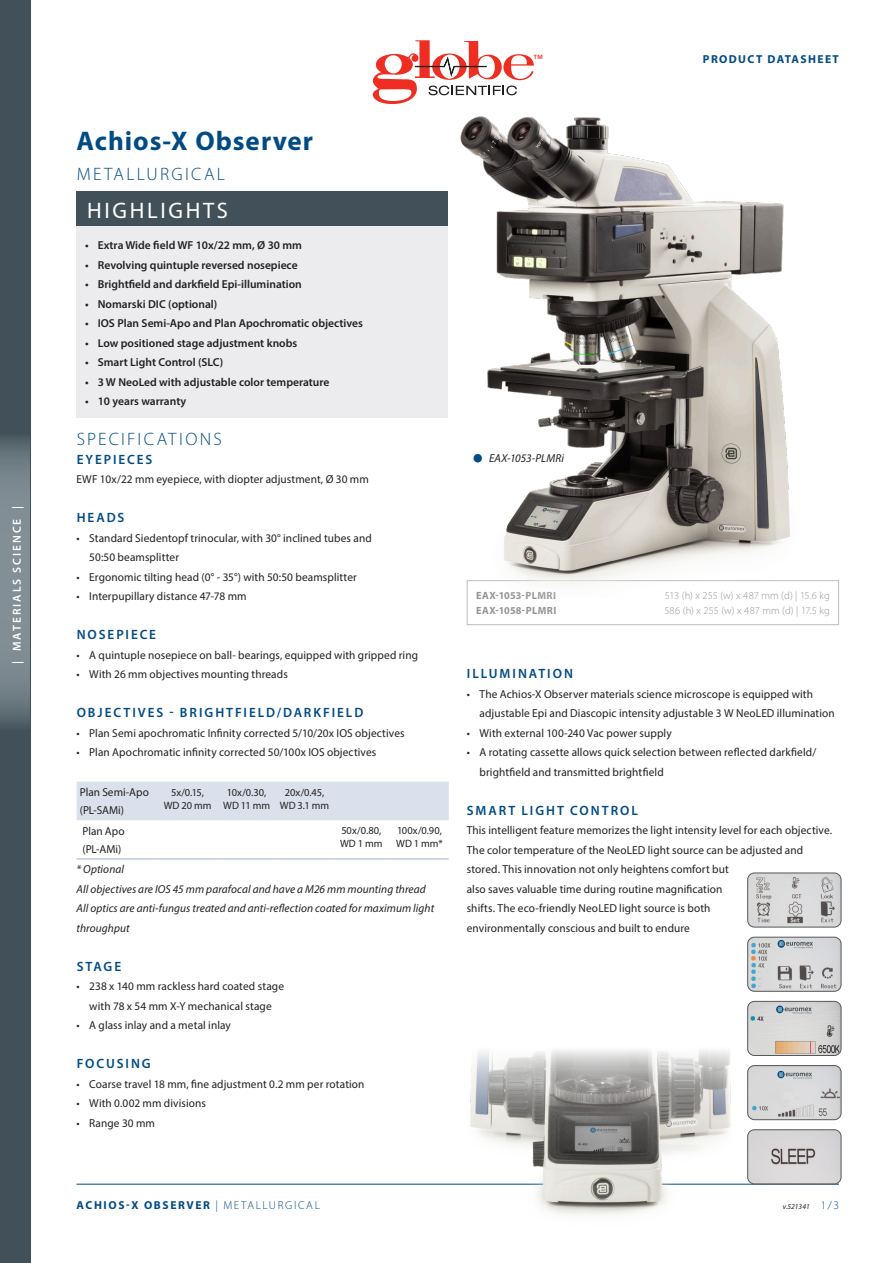
<style>
.page{position:relative;width:893px;height:1263px;background:#fff}
.page>*{position:absolute;margin:0;border:0;box-sizing:border-box;transform-origin:0 0}
.productkop{font:700 27px "Myriad Pro";letter-spacing:.035em;color:#004b84}
.highlights{font:22.5px "Myriad Pro";letter-spacing:.12em;color:#fff}
.product_onder_kop{font:300 18px "Myriad Pro";letter-spacing:.125em;color:#004b84}
.tussenkop{font:600 13.5px "Myriad Pro";letter-spacing:.15em;color:#004b84}
.plat{font:11.55px/19.5px "Myriad Pro";letter-spacing:.01em;color:#231f20}
.t1{font:600 11.55px "Myriad Pro";color:#231f20}
.italic{font:italic 11.55px/19.5px "Myriad Pro";letter-spacing:.01em;color:#231f20}
.t2{font:700 11.55px "Myriad Pro";letter-spacing:.125em;color:#004b84}
.tabel_y-as{font:11.55px "Myriad Pro";color:#231f20}
.t3{font:600 11.55px "Myriad Pro";letter-spacing:.17em;color:#fff}
.tabel{font:10.65px/12.9px "Myriad Pro";color:#231f20;text-align:center}
.dimensions_1{font:300 10.5px "Myriad Pro";letter-spacing:.01em;color:#939598}
.dimensions_1-2{font:700 10.5px "Myriad Pro";letter-spacing:.035em;color:#939598}
.t4{font:500 10.05px "Helvetica Neue";color:#ee2e22}
.t5{font:italic 7.5px "Myriad Pro";color:#231f20}
.s1{font-size:40.5px;color:#004b84}
.s2{font-weight:300}
.s3{font-weight:300;font-style:normal;font-size:11.55px;color:#004b84}
</style>
<div class="page">
<div style="left:77px;top:219px;width:371px;height:198px;background:#ececee"></div>
<svg style="left:373px;top:40px;width:161px;height:64px"></svg>
<div style="left:0;top:0;width:30px;height:1263px;background:#425159"></div>
<div style="left:77px;top:191px;width:371px;height:34px;background:#425159"></div>
<div style="left:467px;top:580px;width:372px;height:45px;border:1px solid #bcbdc0"></div>
<svg style="left:0;top:438px;width:30px;height:286px;fill:#808d94"></svg>
<div style="left:77px;top:782px;width:372px;height:38px;background:#dae1ed"></div>
<hr style="left:77px;top:859px;width:81px;height:1px;background:#9eb1d0">
<hr style="left:158px;top:859px;width:59px;height:1px;background:#9eb1d0">
<hr style="left:217px;top:859px;width:59px;height:1px;background:#9eb1d0">
<hr style="left:276px;top:859px;width:57px;height:1px;background:#9eb1d0">
<hr style="left:333px;top:859px;width:57px;height:1px;background:#9eb1d0">
<hr style="left:390px;top:859px;width:59px;height:1px;background:#9eb1d0">
<hr style="left:77px;top:1184px;width:762px;height:1px;background:#004b84">
<img style="left:434px;top:81px;width:405px;height:517px">
<img style="left:446px;top:1050px;width:339px;height:165px">
<img style="left:748px;top:1001px;width:93px;height:54px">
<div style="left:747px;top:1001px;width:94px;height:55px;border:1px solid #57585a;border-radius:7px"></div>
<img style="left:748px;top:1065px;width:93px;height:55px">
<div style="left:747px;top:1065px;width:94px;height:55px;border:1px solid #57585a;border-radius:7px"></div>
<img style="left:748px;top:1130px;width:93px;height:54px">
<div style="left:747px;top:1129px;width:94px;height:55px;border:1px solid #57585a;border-radius:7px"></div>
<img style="left:748px;top:873px;width:93px;height:54px">
<div style="left:747px;top:873px;width:94px;height:54px;border:1px solid #57585a;border-radius:7px"></div>
<img style="left:748px;top:937px;width:93px;height:54px">
<div style="left:747px;top:937px;width:94px;height:54px;border:1px solid #57585a;border-radius:7px"></div>
<p class="t3" style="left:10px;top:664px;width:160px;rotate:-90deg">| MATERIALS SCIENCE |</p>
<p class="t4" style="left:533px;top:51px;width:11px">™</p>
<p class="t2" style="left:703px;top:51px;width:138px">PRODUCT DATASHEET</p>
<p class="productkop" style="left:77px;top:123px;width:238px">Achios-X Observer</p>
<p class="product_onder_kop" style="left:77px;top:163px;width:150px">METALLURGICAL</p>
<p class="highlights" style="left:87px;top:196px;width:142px">HIGHLIGHTS</p>
<p class="t1" style="left:85px;top:238px;width:218px">• Extra Wide field WF 10x/22 mm, Ø 30 mm</p>
<p class="t1" style="left:85px;top:257px;width:214px">• Revolving quintuple reversed nosepiece</p>
<p class="t1" style="left:85px;top:277px;width:218px">• Brightfield and darkfield Epi-illumination</p>
<p class="t1" style="left:85px;top:296px;width:134px">• Nomarski DIC (optional)</p>
<p class="t1" style="left:85px;top:316px;width:279px">• IOS Plan Semi-Apo and Plan Apochromatic objectives</p>
<p class="t1" style="left:85px;top:335px;width:214px">• Low positioned stage adjustment knobs</p>
<p class="t1" style="left:85px;top:355px;width:140px">• Smart Light Control (SLC)</p>
<p class="t1" style="left:85px;top:374px;width:246px">• 3 W NeoLed with adjustable color temperature</p>
<p class="t1" style="left:85px;top:394px;width:103px">• 10 years warranty</p>
<p class="product_onder_kop" style="left:77px;top:428px;width:147px">SPECIFICATIONS</p>
<p class="tussenkop" style="left:77px;top:450px;width:77px">EYEPIECES</p>
<p class="plat" style="left:77px;top:469px;width:294px">EWF 10x/22 mm eyepiece, with diopter adjustment, Ø 30 mm</p>
<p class="tussenkop" style="left:77px;top:509px;width:49px">HEADS</p>
<p class="plat" style="left:89px;top:528px;width:284px;text-indent:-13px">• Standard Siedentopf trinocular, with 30° inclined tubes and<br>50:50 beamsplitter</p>
<p class="plat" style="left:77px;top:567px;width:282px">• Ergonomic tilting head (0° - 35°) with 50:50 beamsplitter</p>
<p class="plat" style="left:77px;top:586px;width:172px">• Interpupillary distance 47-78 mm</p>
<p class="tussenkop" style="left:77px;top:626px;width:81px">NOSEPIECE</p>
<p class="plat" style="left:77px;top:645px;width:343px">• A quintuple nosepiece on ball- bearings, equipped with gripped ring</p>
<p class="plat" style="left:77px;top:664px;width:213px">• With 26 mm objectives mounting threads</p>
<p class="tussenkop" style="left:77px;top:704px;width:288px">OBJECTIVES - BRIGHTFIELD/DARKFIELD</p>
<p class="plat" style="left:77px;top:723px;width:330px">• Plan Semi apochromatic Infinity corrected 5/10/20x IOS objectives</p>
<p class="plat" style="left:77px;top:742px;width:301px">• Plan Apochromatic infinity corrected 50/100x IOS objectives</p>
<p class="tabel_y-as" style="left:80px;top:785px;width:71px">Plan Semi-Apo</p>
<p class="tabel_y-as" style="left:80px;top:803px;width:46px">(PL-SAMi)</p>
<p class="tabel" style="left:164px;top:785px;width:49px">5x/0.15,<br>WD 20 mm</p>
<p class="tabel" style="left:223px;top:785px;width:48px">10x/0.30,<br>WD 11 mm</p>
<p class="tabel" style="left:280px;top:785px;width:51px">20x/0.45,<br>WD 3.1 mm</p>
<p class="tabel_y-as" style="left:83px;top:824px;width:44px">Plan Apo</p>
<p class="tabel_y-as" style="left:83px;top:842px;width:40px">(PL-AMi)</p>
<p class="tabel" style="left:340px;top:824px;width:44px;text-align:left">50x/0.80,<br>WD 1 mm</p>
<p class="tabel" style="left:396px;top:824px;width:48px;text-align:left">100x/0.90,<br>WD 1 mm*</p>
<p class="italic" style="left:77px;top:859px;width:49px">* Optional</p>
<p class="italic" style="left:77px;top:879px;width:359px">All objectives are IOS 45 mm parafocal and have a M26 mm mounting thread<br>All optics are anti-fungus treated and anti-reflection coated for maximum light throughput</p>
<p class="tussenkop" style="left:77px;top:957px;width:46px">STAGE</p>
<p class="plat" style="left:77px;top:976px;width:209px;text-align:center">• 238 x 140 mm rackless hard coated stage with 78 x 54 mm X-Y mechanical stage</p>
<p class="plat" style="left:77px;top:1015px;width:156px">• A glass inlay and a metal inlay</p>
<p class="tussenkop" style="left:77px;top:1055px;width:76px">FOCUSING</p>
<p class="plat" style="left:77px;top:1074px;width:290px">• Coarse travel 18 mm, fine adjustment 0.2 mm per rotation</p>
<p class="plat" style="left:77px;top:1093px;width:131px">• With 0.002 mm divisions</p>
<p class="plat" style="left:77px;top:1113px;width:80px">• Range 30 mm</p>
<p class="italic" style="left:472px;top:449px;width:93px"><span class="s1">•</span> EAX-1053-PLMRi</p>
<p class="dimensions_1-2" style="left:476px;top:589px;width:81px">EAX-1053-PLMRI</p>
<p class="dimensions_1" style="left:665px;top:589px;width:167px">513 (h) x 255 (w) x 487 mm (d) | 15.6 kg</p>
<p class="dimensions_1-2" style="left:476px;top:604px;width:82px">EAX-1058-PLMRI</p>
<p class="dimensions_1" style="left:664px;top:604px;width:167px">586 (h) x 255 (w) x 487 mm (d) | 17.5 kg</p>
<p class="tussenkop" style="left:467px;top:665px;width:108px">ILLUMINATION</p>
<p class="plat" style="left:479px;top:684px;width:357px;text-indent:-13px">• The Achios-X Observer materials science microscope is equipped with adjustable Epi and Diascopic intensity adjustable 3 W NeoLED illumination</p>
<p class="plat" style="left:467px;top:723px;width:207px">• With external 100-240 Vac power supply</p>
<p class="plat" style="left:479px;top:742px;width:338px;text-indent:-13px">• A rotating cassette allows quick selection between reflected darkfield/ brightfield and transmitted brightfield</p>
<p class="tussenkop" style="left:467px;top:801px;width:173px">SMART LIGHT CONTROL</p>
<p class="plat" style="left:467px;top:820px;width:367px">This intelligent feature memorizes the light intensity level for each objective.<br>The color temperature of the NeoLED light source can be adjusted and stored. This innovation not only heightens comfort but<br>also saves valuable time during routine magnification<br>shifts. The eco-friendly NeoLED light source is both<br>environmentally conscious and built to endure</p>
<p class="t2" style="left:77px;top:1197px;width:245px">ACHIOS-X OBSERVER <span class="s2">| METALLURGICAL</span></p>
<p class="t5" style="left:783px;top:1201px;width:58px">v.521341 <span class="s3">1/3</span></p>
</div>
